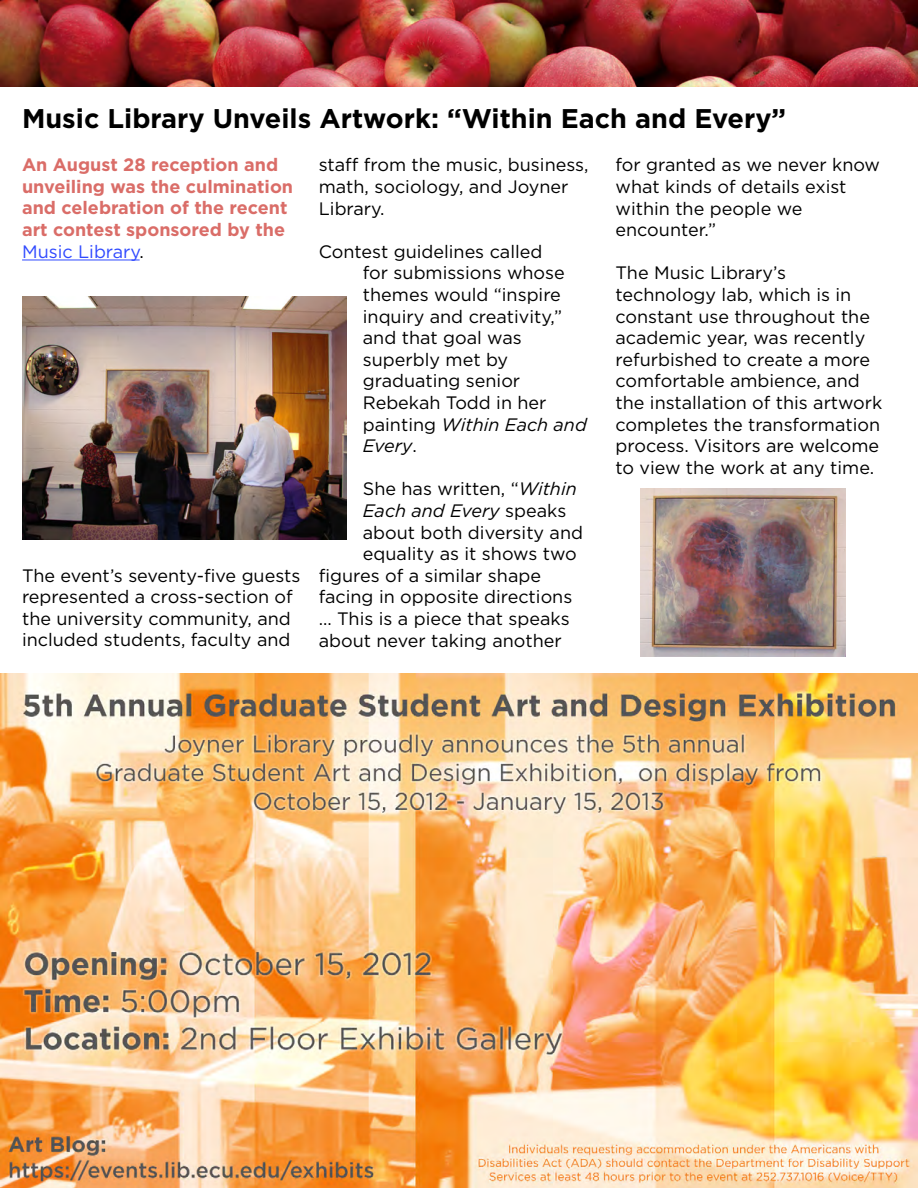
<style>
.page{position:relative;width:918px;height:1188px;background:#fff}
.page>*{position:absolute;margin:0;border:0;box-sizing:border-box;transform-origin:0 0}
.t1{font:700 27px "Gotham";color:#000}
.t2{font:18px/21.6px "Gotham";color:#000}
.t3{font:700 18px/21.6px "Gotham";color:#da6d68}
.t4{font:italic 18px "Gotham";color:#000}
.s1{font-weight:400;color:#304aff}
.s2{font-weight:400;color:#000}
.s3{font-style:italic}
.s4{font-style:normal}
</style>
<div class="page">
<img style="left:0;top:0;width:918px;height:86px">
<hr style="left:22px;top:260px;width:118px;height:1px;background:#304aff">
<img style="left:0;top:674px;width:918px;height:514px">
<img style="left:22px;top:296px;width:324px;height:244px">
<img style="left:640px;top:488px;width:206px;height:168px">
<h1 class="t1" style="left:22px;top:102px;width:766px">Music Library Unveils Artwork: “Within Each and Every”</h1>
<p class="t3" style="left:22px;top:154px;width:273px">An August 28 reception and unveiling was the culmination and celebration of the recent art contest sponsored by the<br><span class="s1">Music Library</span><span class="s2">.</span></p>
<p class="t2" style="left:22px;top:564px;width:280px">The event’s seventy-five guests represented a cross-section of the university community, and included students, faculty and</p>
<p class="t2" style="left:319px;top:154px;width:271px">staff from the music, business, math, sociology, and Joyner<br>Library.</p>
<p class="t2" style="left:363px;top:240px;width:225px;text-indent:-44px">Contest guidelines called<br>for submissions whose themes would “inspire inquiry and creativity,” and that goal was superbly met by graduating senior<br>Rebekah Todd in her painting <span class="s3">Within Each and<br>Every</span>.</p>
<p class="t2" style="left:363px;top:478px;width:215px">She has written, “<span class="s3">Within</span></p>
<p class="t4" style="left:363px;top:501px;width:205px">Each and Every <span class="s4">speaks</span></p>
<p class="t2" style="left:363px;top:521px;width:222px">about both diversity and</p>
<p class="t2" style="left:363px;top:543px;width:215px">equality as it shows two</p>
<p class="t2" style="left:319px;top:564px;width:224px">figures of a similar shape</p>
<p class="t2" style="left:319px;top:586px;width:255px">facing in opposite directions</p>
<p class="t2" style="left:319px;top:607px;width:252px">… This is a piece that speaks</p>
<p class="t2" style="left:319px;top:629px;width:244px">about never taking another</p>
<p class="t2" style="left:616px;top:154px;width:266px">for granted as we never know what kinds of details exist within the people we encounter.”</p>
<p class="t2" style="left:616px;top:262px;width:268px">The Music Library’s technology lab, which is in constant use throughout the academic year, was recently refurbished to create a more comfortable ambience, and the installation of this artwork completes the transformation process. Visitors are welcome to view the work at any time.</p>
</div>
